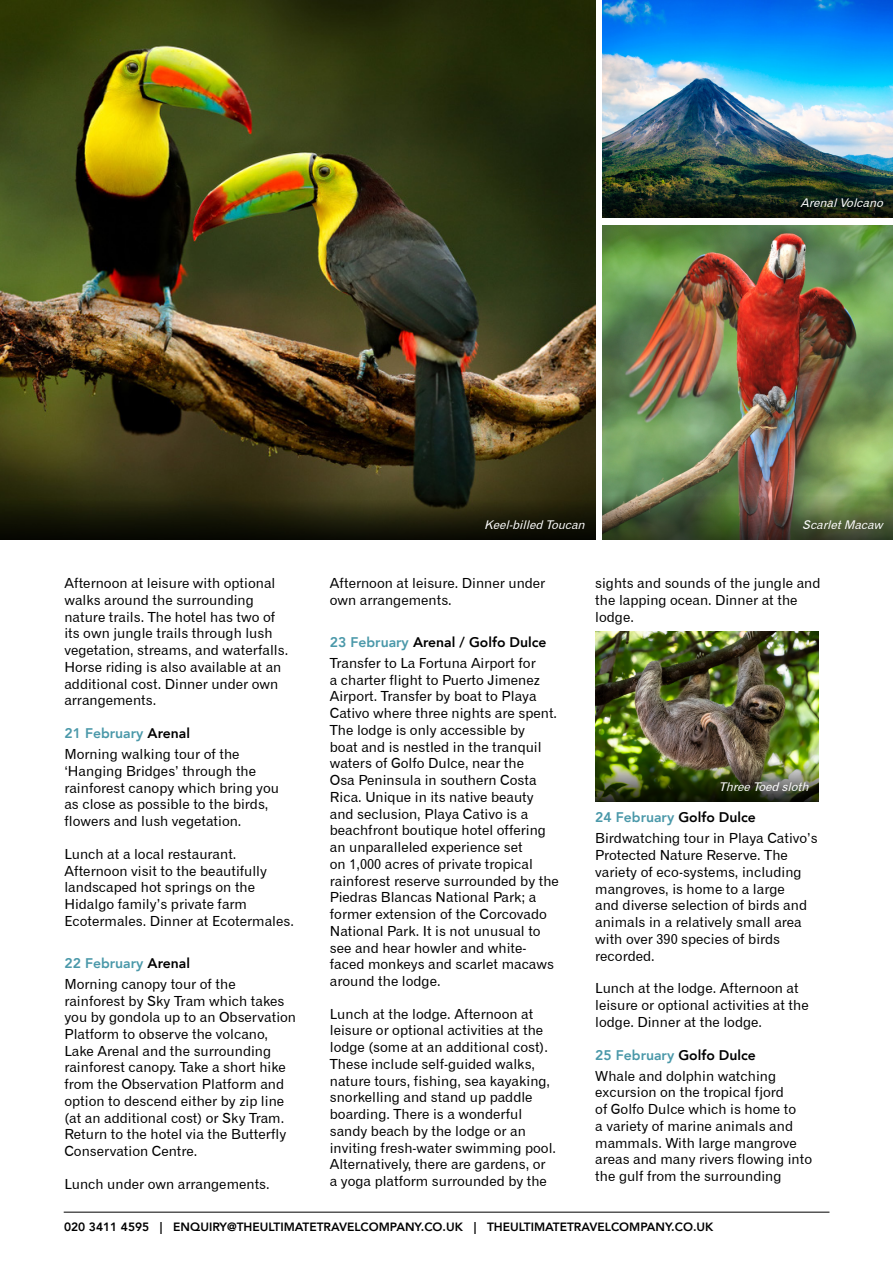
<style>
.page{position:relative;width:893px;height:1263px;background:#fff}
.page>*{position:absolute;margin:0;border:0;box-sizing:border-box;transform-origin:0 0}
.t1{font:13.95px/16.8px "Gothic 720 BT Roman B";color:#000}
.t2{font:800 13.95px "Avenir";color:#4a98a9}
.t3{font:800 13.95px "Avenir";color:#000}
.t4{font:800 12px "Avenir";color:#000}
.t5{font:italic 12px "Gothic 720 BT Roman B";color:#fff}
.s1{color:#000}
.s2{color:#4a98a9}
</style>
<div class="page">
<hr style="left:64px;top:1212px;width:765px;height:1px;background:#000">
<img style="left:0;top:0;width:595px;height:499px">
<img style="left:603px;top:0;width:290px;height:177px">
<img style="left:603px;top:225px;width:290px;height:270px">
<svg style="left:0;top:499px;width:595px;height:41px;background:#1a1908"></svg>
<img style="left:603px;top:177px;width:290px;height:41px">
<img style="left:603px;top:495px;width:290px;height:45px">
<img style="left:595px;top:631px;width:224px;height:130px">
<img style="left:595px;top:761px;width:224px;height:40px">
<p class="t5" style="left:800px;top:195px;width:87px">ArenalVolcano</p>
<p class="t1" style="left:64px;top:575px;width:225px">Afternoon at leisure with optional walks around the surrounding nature trails. The hotel has two of its own jungle trails through lush vegetation, streams, and waterfalls.<br>Horse riding is also available at an additional cost. Dinner under own arrangements.</p>
<p class="t2" style="left:64px;top:722px;width:127px">21 February <span class="s1">Arenal</span></p>
<p class="t1" style="left:64px;top:746px;width:216px">Morning walking tour of the ‘Hanging Bridges’ through the rainforest canopy which bring you as close as possible to the birds, flowers and lush vegetation.</p>
<p class="t1" style="left:64px;top:845px;width:231px">Lunch at a local restaurant.<br>Afternoon visit to the beautifully landscaped hot springs on the<br>Hidalgo family’s private farm<br>Ecotermales. Dinner at Ecotermales.</p>
<p class="t2" style="left:64px;top:952px;width:127px">22 February <span class="s1">Arenal</span></p>
<p class="t1" style="left:64px;top:975px;width:233px">Morning canopy tour of the rainforest by Sky Tram which takes you by gondola up to an Observation<br>Platform to observe the volcano,<br>Lake Arenal and the surrounding rainforest canopy. Take a short hike from the Observation Platform and option to descend either by zip line (at an additional cost) or Sky Tram.<br>Return to the hotel via the Butterfly<br>Conservation Centre.</p>
<p class="t1" style="left:64px;top:1175px;width:207px">Lunch under own arrangements.</p>
<p class="t5" style="left:484px;top:518px;width:105px">Keel-billed Toucan</p>
<p class="t5" style="left:802px;top:518px;width:86px">ScarletMacaw</p>
<p class="t1" style="left:330px;top:575px;width:217px">Afternoon at leisure. Dinner under own arrangements.</p>
<p class="t3" style="left:330px;top:631px;width:218px"><span class="s2">23 February</span> Arenal / Golfo Dulce</p>
<p class="t1" style="left:330px;top:654px;width:231px">Transfer to La Fortuna Airport for<br>a charter flight to Puerto Jimenez<br>Airport. Transfer by boat to Playa<br>Cativo where three nights are spent.<br>The lodge is only accessible by<br>boat and is nestled in the tranquil waters of Golfo Dulce, near the<br>Osa Peninsula in southern Costa<br>Rica. Unique in its native beauty and seclusion, Playa Cativo is a beachfront boutique hotel offering an unparalleled experience set<br>on 1,000 acres of private tropical rainforest reserve surrounded by the<br>Piedras Blancas National Park; a former extension of the Corcovado<br>National Park. It is not unusual to see and hear howler and white&shy;faced monkeys and scarlet macaws around the lodge.</p>
<p class="t1" style="left:330px;top:1005px;width:228px">Lunch at the lodge. Afternoon at leisure or optional activities at the lodge (some at an additional cost).<br>These include self-guided walks, nature tours, fishing, sea kayaking, snorkelling and stand up paddle boarding. There is a wonderful sandy beach by the lodge or an inviting fresh-water swimming pool.<br>Alternatively, there are gardens, or a yoga platform surrounded by the</p>
<p class="t1" style="left:595px;top:575px;width:227px">sights and sounds of the jungle and the lapping ocean. Dinner at the lodge.</p>
<p class="t5" style="left:719px;top:779px;width:95px">ThreeToed sloth</p>
<p class="t2" style="left:595px;top:807px;width:162px">24 February <span class="s1">Golfo Dulce</span></p>
<p class="t1" style="left:595px;top:830px;width:224px">Birdwatching tour in Playa Cativo’s<br>Protected Nature Reserve. The variety of eco-systems, including mangroves, is home to a large<br>and diverse selection of birds and animals in a relatively small area with over 390 species of birds recorded.</p>
<p class="t1" style="left:595px;top:980px;width:215px">Lunch at the lodge. Afternoon at leisure or optional activities at the lodge. Dinner at the lodge.</p>
<p class="t2" style="left:595px;top:1044px;width:162px">25 February <span class="s1">Golfo Dulce</span></p>
<p class="t1" style="left:595px;top:1067px;width:218px">Whale and dolphin watching excursion on the tropical fjord<br>of Golfo Dulce which is home to<br>a variety of marine animals and mammals. With large mangrove areas and many rivers flowing into the gulf from the surrounding</p>
<p class="t4" style="left:64px;top:1217px;width:651px">020 3411 4595 | ENQUIRY@THEULTIMATETRAVELCOMPANY.CO.UK | THEULTIMATETRAVELCOMPANY.CO.UK</p>
</div>
